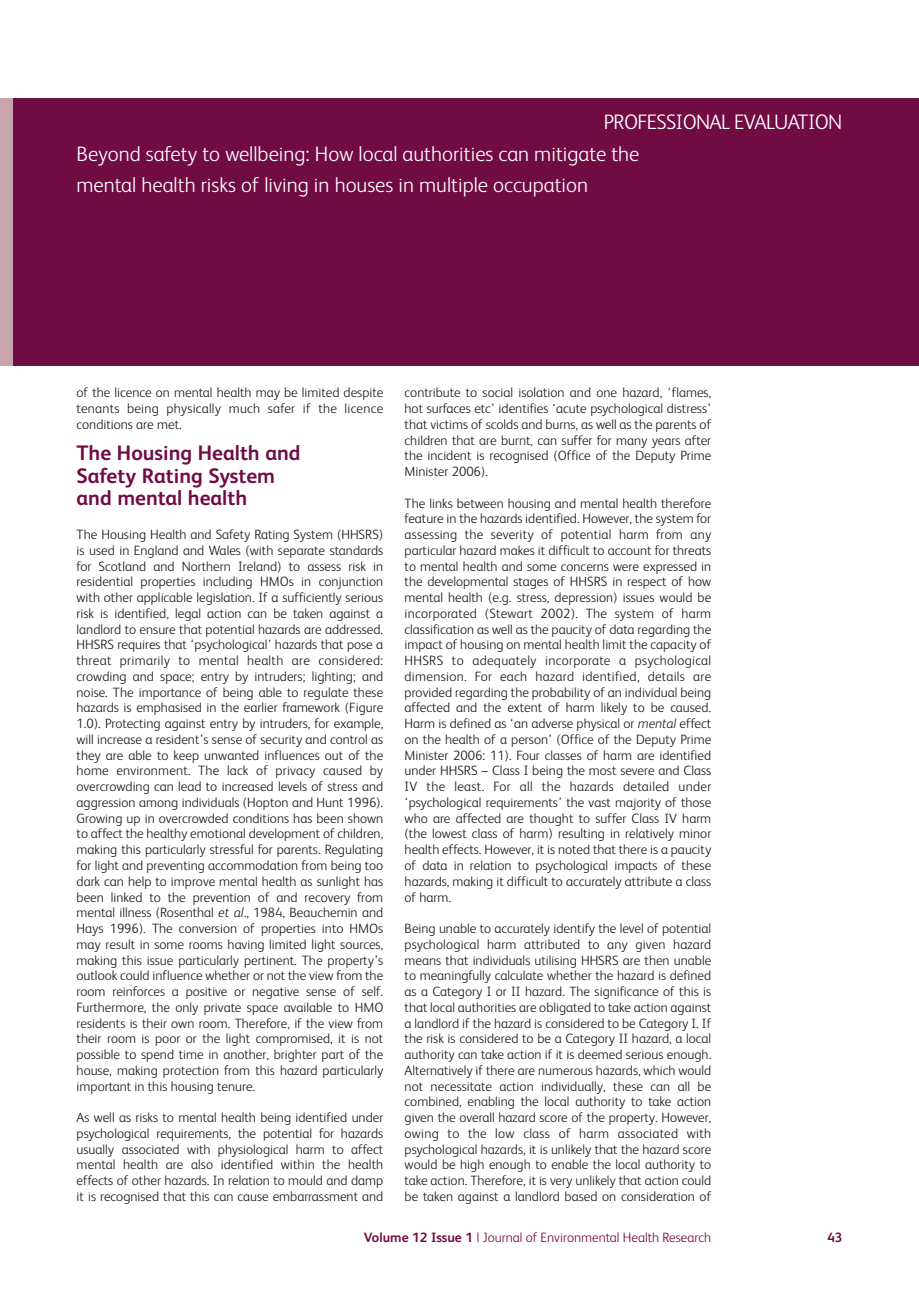
<style>
.page{position:relative;width:919px;height:1289px;background:#fff}
.page>*{position:absolute;margin:0;border:0;box-sizing:border-box;transform-origin:0 0}
.t1{font:300 21px/31.5px "FS Albert";color:#fff}
.t2{font:700 21px/22.5px "FS Albert";color:#710b43}
.t3{font:300 13.5px/15.8px "FS Albert";color:#1c1b1e;text-align:justify}
.t4{font:300 13.5px "FS Albert";color:#710b43}
.t5{font:700 13.5px "FS Albert";color:#710b43}
.s1{font-style:italic}
.s2{font-weight:700}
</style>
<div class="page">
<div style="left:13px;top:98px;width:905px;height:268px;background:#710b43"></div>
<div style="left:0;top:98px;width:13px;height:268px;background:#c6a5af"></div>
<h1 class="t1" style="left:77px;top:109px;width:767px;text-indent:527px">PROFESSIONAL EVALUATION<br>Beyond safety to wellbeing: How local authorities can mitigate the<br>mental health risks of living in houses in multiple occupation</h1>
<p class="t3" style="left:77px;top:386px;width:308px">of the licence on mental health may be limited despite tenants being physically much safer if the licence conditions are met.</p>
<h1 class="t2" style="left:77px;top:444px;width:225px">The Housing Health and<br>Safety Rating System and mental health</h1>
<p class="t3" style="left:77px;top:528px;width:308px">The Housing Health and Safety Rating System (HHSRS) is used in England and Wales (with separate standards for Scotland and Northern Ireland) to assess risk in residential properties including HMOs in conjunction with other applicable legislation. If a sufficiently serious risk is identified, legal action can be taken against a landlord to ensure that potential hazards are addressed.<br>HHSRS requires that ‘psychological’ hazards that pose a threat primarily to mental health are considered: crowding and space; entry by intruders; lighting; and noise. The importance of being able to regulate these hazards is emphasised in the earlier framework (Figure 1.0). Protecting against entry by intruders, for example, will increase a resident’s sense of security and control as they are able to keep unwanted influences out of the home environment. The lack of privacy caused by overcrowding can lead to increased levels of stress and aggression among individuals (Hopton and Hunt 1996).<br>Growing up in overcrowded conditions has been shown to affect the healthy emotional development of children, making this particularly stressful for parents. Regulating for light and preventing accommodation from being too dark can help to improve mental health as sunlight has been linked to the prevention of and recovery from mental illness (Rosenthal <span class="s1">et al</span>., 1984, Beauchemin and Hays 1996). The conversion of properties into HMOs may result in some rooms having limited light sources, making this issue particularly pertinent. The property’s outlook could influence whether or not the view from the room reinforces a positive or negative sense of self.<br>Furthermore, the only private space available to HMO residents is their own room. Therefore, if the view from their room is poor or the light compromised, it is not possible to spend time in another, brighter part of the house, making protection from this hazard particularly important in this housing tenure.</p>
<p class="t3" style="left:77px;top:1110px;width:308px">As well as risks to mental health being identified under psychological requirements, the potential for hazards usually associated with physiological harm to affect mental health are also identified within the health effects of other hazards. In relation to mould and damp it is recognised that this can cause embarrassment and</p>
<p class="t3" style="left:404px;top:386px;width:308px">contribute to social isolation and one hazard, ‘flames, hot surfaces etc’ identifies ‘acute psychological distress’ that victims of scolds and burns, as well as the parents of children that are burnt, can suffer for many years after the incident is recognised (Office of the Deputy Prime Minister 2006).</p>
<p class="t3" style="left:404px;top:496px;width:308px">The links between housing and mental health therefore feature in the hazards identified. However, the system for assessing the severity of potential harm from any particular hazard makes it difficult to account for threats to mental health and some concerns were expressed in the developmental stages of HHSRS in respect of how mental health (e.g. stress, depression) issues would be incorporated (Stewart 2002). The system of harm classification as well as the paucity of data regarding the impact of housing on mental health limit the capacity of HHSRS to adequately incorporate a psychological dimension. For each hazard identified, details are provided regarding the probability of an individual being affected and the extent of harm likely to be caused.<br>Harm is defined as ‘an adverse physical or <span class="s1">mental</span> effect on the health of a person’ (Office of the Deputy Prime Minister 2006: 11). Four classes of harm are identified under HHSRS – Class I being the most severe and Class IV the least. For all the hazards detailed under ‘psychological requirements’ the vast majority of those who are affected are thought to suffer Class IV harm (the lowest class of harm) resulting in relatively minor health effects. However, it is noted that there is a paucity of data in relation to psychological impacts of these hazards, making it difficult to accurately attribute a class of harm.</p>
<p class="t3" style="left:404px;top:921px;width:308px">Being unable to accurately identify the level of potential psychological harm attributed to any given hazard means that individuals utilising HHSRS are then unable to meaningfully calculate whether the hazard is defined as a Category I or II hazard. The significance of this is that local authorities are obligated to take action against a landlord if the hazard is considered to be Category I. If the risk is considered to be a Category II hazard, a local authority can take action if it is deemed serious enough.<br>Alternatively if there are numerous hazards, which would not necessitate action individually, these can all be combined, enabling the local authority to take action given the overall hazard score of the property. However, owing to the low class of harm associated with psychological hazards, it is unlikely that the hazard score would be high enough to enable the local authority to take action. Therefore, it is very unlikely that action could be taken against a landlord based on consideration of</p>
<p class="t4" style="left:364px;top:1232px;width:349px"><span class="s2">Volume 12 Issue 1</span> | Journal of Environmental Health Research</p>
<p class="t5" style="left:827px;top:1232px;width:17px">43</p>
</div>
